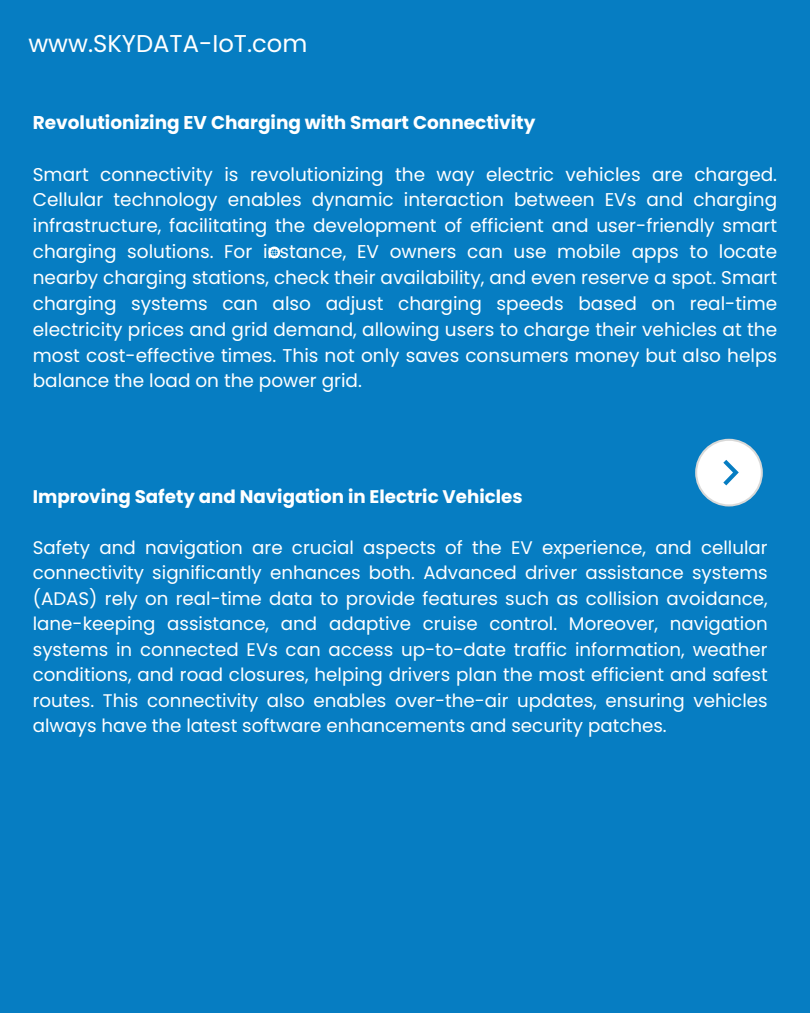
<style>
.page{position:relative;width:810px;height:1013px;background:#fff}
.page>*{position:absolute;margin:0;border:0;box-sizing:border-box;transform-origin:0 0}
.t1{font:24.3px "Poppins";color:#fff}
.t2{font:18.5px/25.8px "Poppins";color:#fff;text-align:justify}
.t3{font:700 18.5px "Poppins";color:#fff}
.t4{font:18.2px/25.5px "Poppins";color:#fff;text-align:justify}
.t5{font:700 18.2px "Poppins";color:#fff}
</style>
<div class="page">
<div style="left:0;top:0;width:810px;height:1012px;background:#067dc2"></div>
<svg style="left:268px;top:246px;width:12px;height:12px"></svg>
<svg style="left:695px;top:439px;width:68px;height:67px"></svg>
<p class="t1" style="left:28px;top:27px;width:280px">www.SKYDATA-IoT.com</p>
<h1 class="t3" style="left:33px;top:109px;width:504px">Revolutionizing EV Charging with Smart Connectivity</h1>
<h2 class="t2" style="left:33px;top:161px;width:746px">Smart connectivity is revolutionizing the way electric vehicles are charged.<br>Cellular technology enables dynamic interaction between EVs and charging infrastructure, facilitating the development of efficient and user-friendly smart charging solutions. For instance, EV owners can use mobile apps to locate nearby charging stations, check their availability, and even reserve a spot. Smart charging systems can also adjust charging speeds based on real-time electricity prices and grid demand, allowing users to charge their vehicles at the most cost-effective times. This not only saves consumers money but also helps balance the load on the power grid.</h2>
<p class="t5" style="left:33px;top:483px;width:491px">Improving Safety and Navigation in Electric Vehicles</p>
<p class="t4" style="left:33px;top:534px;width:736px">Safety and navigation are crucial aspects of the EV experience, and cellular connectivity significantly enhances both. Advanced driver assistance systems (ADAS) rely on real-time data to provide features such as collision avoidance, lane-keeping assistance, and adaptive cruise control. Moreover, navigation systems in connected EVs can access up-to-date traffic information, weather conditions, and road closures, helping drivers plan the most efficient and safest routes. This connectivity also enables over-the-air updates, ensuring vehicles always have the latest software enhancements and security patches.</p>
</div>
